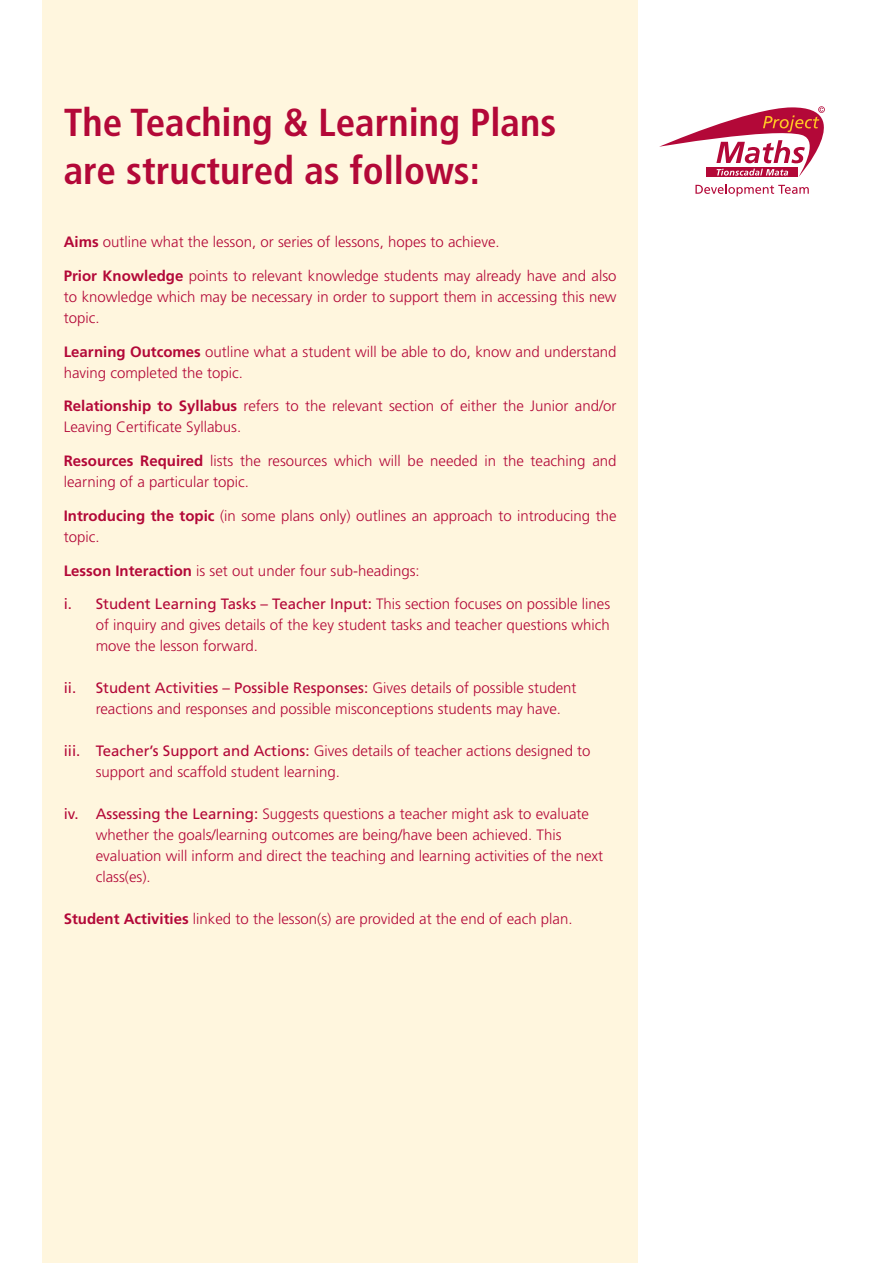
<style>
.page{position:relative;width:893px;height:1263px;background:#fff}
.page>*{position:absolute;margin:0;border:0;box-sizing:border-box;transform-origin:0 0}
.Head_1{font:700 condensed 39px/48px "Frutiger";color:#b30838}
.Body{font:300 15px/21px "Frutiger";color:#b30838}
.Table_Numbered{font:300 15px/21px "Frutiger";color:#b30838}
.s1{font-weight:700}
.s2{font-weight:400}
</style>
<div class="page">
<div style="left:43px;top:0;width:595px;height:1263px;background:#fff6de"></div>
<svg style="left:695px;top:184px;width:114px;height:12px"></svg>
<svg style="left:659px;top:106px;width:166px;height:71px"></svg>
<p class="Head_1" style="left:64px;top:98px;width:494px">The Teaching &amp; Learning Plans are structured as follows:</p>
<p class="Body" style="left:64px;top:231px;width:437px"><span class="s1">Aims</span> outline what the lesson, or series of lessons, hopes to achieve.</p>
<p class="Body" style="left:64px;top:265px;width:554px;text-align:justify"><span class="s1">Prior Knowledge</span> points to relevant knowledge students may already have and also to knowledge which may be necessary in order to support them in accessing this new topic.</p>
<p class="Body" style="left:64px;top:341px;width:554px"><span class="s1">Learning Outcomes</span> outline what a student will be able to do, know and understand having completed the topic.</p>
<p class="Body" style="left:64px;top:396px;width:554px"><span class="s1">Relationship to Syllabus</span> refers to the relevant section of either the Junior and/or<br>Leaving Certificate Syllabus.</p>
<p class="Body" style="left:64px;top:450px;width:554px"><span class="s1">Resources Required</span> lists the resources which will be needed in the teaching and learning of a particular topic.</p>
<p class="Body" style="left:64px;top:505px;width:554px"><span class="s1">Introducing the topic</span> (in some plans only) outlines an approach to introducing the topic.</p>
<p class="Body" style="left:64px;top:560px;width:357px"><span class="s1">Lesson Interaction</span> is set out under four sub-headings:</p>
<p class="Table_Numbered" style="left:96px;top:594px;width:516px;text-align:justify;text-indent:-32px"><span class="s2">i. Student Learning Tasks – Teacher Input:</span> This section focuses on possible lines of inquiry and gives details of the key student tasks and teacher questions which move the lesson forward.</p>
<p class="Table_Numbered" style="left:96px;top:678px;width:482px;text-indent:-32px"><span class="s2">ii. Student Activities – Possible Responses:</span> Gives details of possible student reactions and responses and possible misconceptions students may have.</p>
<p class="Table_Numbered" style="left:96px;top:741px;width:496px;text-indent:-32px"><span class="s2">iii. Teacher’s Support and Actions:</span> Gives details of teacher actions designed to support and scaffold student learning.</p>
<p class="Table_Numbered" style="left:96px;top:804px;width:509px;text-indent:-32px"><span class="s2">iv. Assessing the Learning:</span> Suggests questions a teacher might ask to evaluate whether the goals/learning outcomes are being/have been achieved. This evaluation will inform and direct the teaching and learning activities of the next class(es).</p>
<p class="Body" style="left:64px;top:909px;width:510px"><span class="s1">Student Activities</span> linked to the lesson(s) are provided at the end of each plan.</p>
</div>
